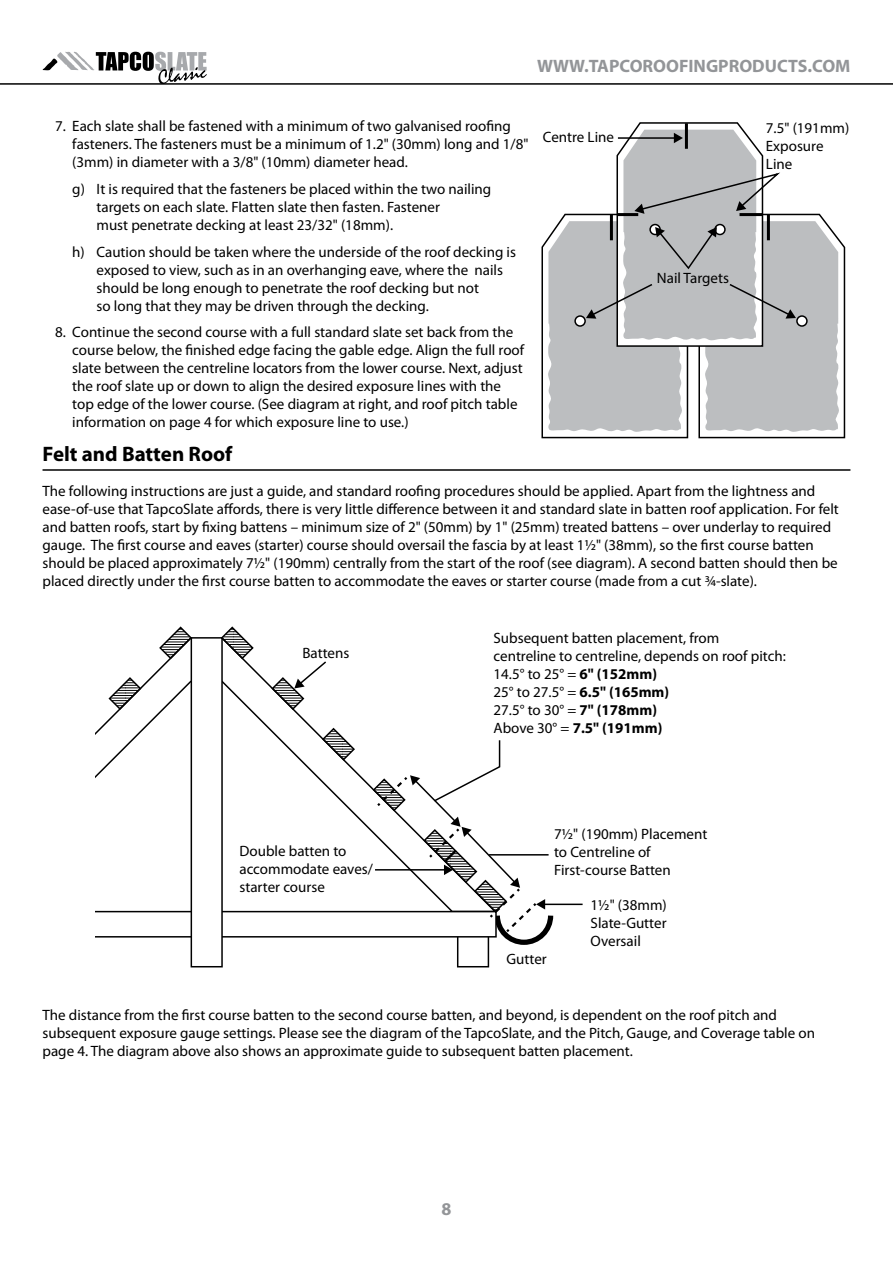
<style>
.page{position:relative;width:893px;height:1263px;background:#fff}
.page>*{position:absolute;margin:0;border:0;box-sizing:border-box;transform-origin:0 0}
.t1{font:700 21px "Myriad Pro";color:#000}
.t2{font:700 18px "Myriad Pro";color:#939598}
.t3{font:15px/18px "Myriad Pro";color:#000}
.s1{font-weight:700}
</style>
<div class="page">
<hr style="left:0;top:83px;width:893px;height:2px;background:#000">
<svg style="left:43px;top:51px;width:164px;height:33px"></svg>
<hr style="left:43px;top:469px;width:807px;height:2px;background:#000">
<svg style="left:541px;top:122px;width:305px;height:317px"></svg>
<div style="left:457px;top:930px;width:32px;height:37px;border:2px solid #000"></div>
<hr style="left:544px;top:903px;width:39px;height:2px;background:#000">
<svg style="left:95px;top:626px;width:461px;height:321px"></svg>
<p class="t2" style="left:537px;top:56px;width:315px">WWW.TAPCOROOFINGPRODUCTS.COM</p>
<p class="t3" style="left:72px;top:118px;width:458px;text-indent:-17px">7. Each slate shall be fastened with a minimum of two galvanised roofing fasteners. The fasteners must be a minimum of 1.2" (30mm) long and 1/8" (3mm) in diameter with a 3/8" (10mm) diameter head.</p>
<p class="t3" style="left:97px;top:180px;width:396px;text-indent:-24px">g) It is required that the fasteners be placed within the two nailing targets on each slate. Flatten slate then fasten. Fastener<br>must penetrate decking at least 23/32" (18mm).</p>
<p class="t3" style="left:97px;top:243px;width:421px;text-indent:-24px">h) Caution should be taken where the underside of the roof decking is exposed to view, such as in an overhanging eave, where the nails should be long enough to penetrate the roof decking but not<br>so long that they may be driven through the decking.</p>
<p class="t3" style="left:72px;top:323px;width:453px;text-indent:-17px">8. Continue the second course with a full standard slate set back from the course below, the finished edge facing the gable edge. Align the full roof slate between the centreline locators from the lower course. Next, adjust the roof slate up or down to align the desired exposure lines with the top edge of the lower course. (See diagram at right, and roof pitch table information on page 4 for which exposure line to use.)</p>
<h1 class="t1" style="left:43px;top:442px;width:191px">Felt and Batten Roof</h1>
<p class="t3" style="left:43px;top:482px;width:798px">The following instructions are just a guide, and standard roofing procedures should be applied. Apart from the lightness and ease-of-use that TapcoSlate affords, there is very little difference between it and standard slate in batten roof application. For felt and batten roofs, start by fixing battens – minimum size of 2" (50mm) by 1" (25mm) treated battens – over underlay to required gauge. The first course and eaves (starter) course should oversail the fascia by at least 1½" (38mm), so the first course batten should be placed approximately 7½" (190mm) centrally from the start of the roof (see diagram). A second batten should then be placed directly under the first course batten to accommodate the eaves or starter course (made from a cut ¾-slate).</p>
<p class="t3" style="left:543px;top:127px;width:73px">Centre Line</p>
<p class="t3" style="left:766px;top:119px;width:85px">7.5" (191mm)<br>Exposure<br>Line</p>
<p class="t3" style="left:657px;top:269px;width:74px">Nail Targets</p>
<p class="t3" style="left:302px;top:644px;width:48px">Battens</p>
<p class="t3" style="left:239px;top:842px;width:135px">Double batten to accommodate eaves/ starter course</p>
<p class="t3" style="left:494px;top:629px;width:294px">Subsequent batten placement, from<br>centreline to centreline, depends on roof pitch:<br>14.5° to 25° = <span class="s1">6" (152mm)<br></span>25° to 27.5° = <span class="s1">6.5" (165mm)<br></span>27.5° to 30° = <span class="s1">7" (178mm)<br></span>Above 30° = <span class="s1">7.5" (191mm)</span></p>
<p class="t3" style="left:554px;top:825px;width:155px">7½" (190mm) Placement to Centreline of<br>First-course Batten</p>
<p class="t3" style="left:507px;top:950px;width:42px">Gutter</p>
<p class="t3" style="left:591px;top:896px;width:78px;text-align:justify">1½" (38mm)<br>Slate-Gutter Oversail</p>
<p class="t3" style="left:43px;top:1006px;width:774px">The distance from the first course batten to the second course batten, and beyond, is dependent on the roof pitch and subsequent exposure gauge settings. Please see the diagram of the TapcoSlate, and the Pitch, Gauge, and Coverage table on page 4. The diagram above also shows an approximate guide to subsequent batten placement.</p>
<p class="t2" style="left:441px;top:1199px;width:11px">8</p>
</div>
